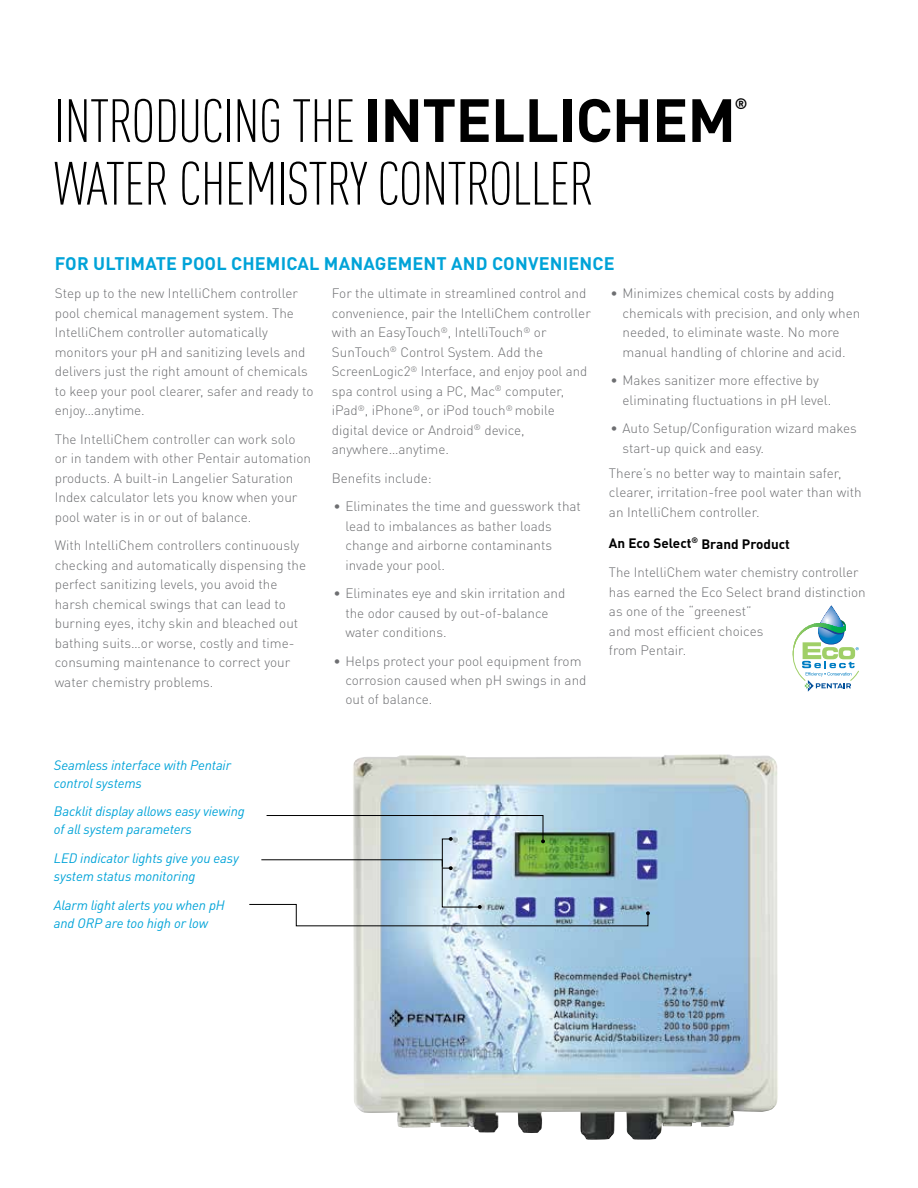
<style>
.page{position:relative;width:918px;height:1188px;background:#fff}
.page>*{position:absolute;margin:0;border:0;box-sizing:border-box;transform-origin:0 0}
.t1{font:300 condensed 60px "DIN Pro";letter-spacing:-.015em;color:#000}
.t2{font:700 18px "DIN Pro";letter-spacing:.01em;color:#00a3d8}
.t3{font:700 15px "DIN Pro";color:#000}
.t4{font:300 13.5px/19.5px "DIN Pro";color:#6d6e71}
.t5{font:italic 13.5px/18px "DIN Pro";letter-spacing:-.01em;color:#00a3d8}
.s1{font-weight:700;font-stretch:normal}
.s2{font-weight:700;color:#000}
</style>
<div class="page">
<img style="left:352px;top:754px;width:426px;height:386px">
<svg style="left:793px;top:605px;width:66px;height:87px"></svg>
<img style="left:249px;top:815px;width:401px;height:111px">
<h1 class="t1" style="left:54px;top:78px;width:683px">INTRODUCING THE <span class="s1">INTELLICHEM</span></h1>
<p class="t3" style="left:735px;top:91px;width:14px">®</p>
<h1 class="t1" style="left:54px;top:141px;width:541px">WATER CHEMISTRY CONTROLLER</h1>
<h2 class="t2" style="left:55px;top:248px;width:561px">FOR ULTIMATE POOL CHEMICAL MANAGEMENT AND CONVENIENCE</h2>
<p class="t4" style="left:55px;top:282px;width:260px">Step up to the new IntelliChem controller pool chemical management system. The IntelliChem controller automatically monitors your pH and sanitizing levels and delivers just the right amount of chemicals to keep your pool clearer, safer and ready to enjoy…anytime.</p>
<p class="t4" style="left:55px;top:428px;width:258px">The IntelliChem controller can work solo or in tandem with other Pentair automation products. A built-in Langelier Saturation Index calculator lets you know when your pool water is in or out of balance.</p>
<p class="t4" style="left:55px;top:534px;width:253px">With IntelliChem controllers continuously checking and automatically dispensing the perfect sanitizing levels, you avoid the harsh chemical swings that can lead to burning eyes, itchy skin and bleached out bathing suits…or worse, costly and time&shy;consuming maintenance to correct your water chemistry problems.</p>
<p class="t4" style="left:332px;top:282px;width:260px">For the ultimate in streamlined control and convenience, pair the IntelliChem controller with an EasyTouch<sup>®</sup>, IntelliTouch<sup>®</sup> or SunTouch<sup>®</sup> Control System. Add the ScreenLogic2<sup>®</sup> Interface, and enjoy pool and spa control using a PC, Mac<sup>®</sup> computer, iPad<sup>®</sup>, iPhone<sup>®</sup>, or iPod touch<sup>®</sup> mobile digital device or Android<sup>®</sup> device, anywhere…anytime.</p>
<p class="t4" style="left:332px;top:467px;width:101px">Benefits include:</p>
<p class="t4" style="left:345px;top:495px;width:237px;text-indent:-12px">• Eliminates the time and guesswork that lead to imbalances as bather loads change and airborne contaminants invade your pool.</p>
<p class="t4" style="left:345px;top:582px;width:221px;text-indent:-12px">• Eliminates eye and skin irritation and the odor caused by out-of-balance water conditions.</p>
<p class="t4" style="left:345px;top:650px;width:243px;text-indent:-12px">• Helps protect your pool equipment from corrosion caused when pH swings in and out of balance.</p>
<p class="t4" style="left:622px;top:282px;width:239px;text-indent:-12px">• Minimizes chemical costs by adding chemicals with precision, and only when needed, to eliminate waste. No more manual handling of chlorine and acid.</p>
<p class="t4" style="left:622px;top:369px;width:210px;text-indent:-12px">• Makes sanitizer more effective by eliminating fluctuations in pH level.</p>
<p class="t4" style="left:622px;top:417px;width:236px;text-indent:-12px">• Auto Setup/Configuration wizard makes start-up quick and easy.</p>
<p class="t4" style="left:609px;top:462px;width:254px">There’s no better way to maintain safer, clearer, irritation-free pool water than with an IntelliChem controller.</p>
<p class="t4" style="left:609px;top:528px;width:251px;line-height:28.5px"><span class="s2">An Eco Select</span><sup>®</sup> <span class="s2">Brand Product<br></span>The IntelliChem water chemistry controller</p>
<p class="t4" style="left:609px;top:581px;width:258px">has earned the Eco Select brand distinction as one of the “greenest”<br>and most efficient choices<br>from Pentair.</p>
<p class="t5" style="left:54px;top:754px;width:179px">Seamless interface with Pentair control systems</p>
<p class="t5" style="left:54px;top:801px;width:192px">Backlit display allows easy viewing of all system parameters</p>
<p class="t5" style="left:54px;top:848px;width:186px">LED indicator lights give you easy system status monitoring</p>
<p class="t5" style="left:54px;top:895px;width:172px">Alarm light alerts you when pH and ORP are too high or low</p>
</div>
